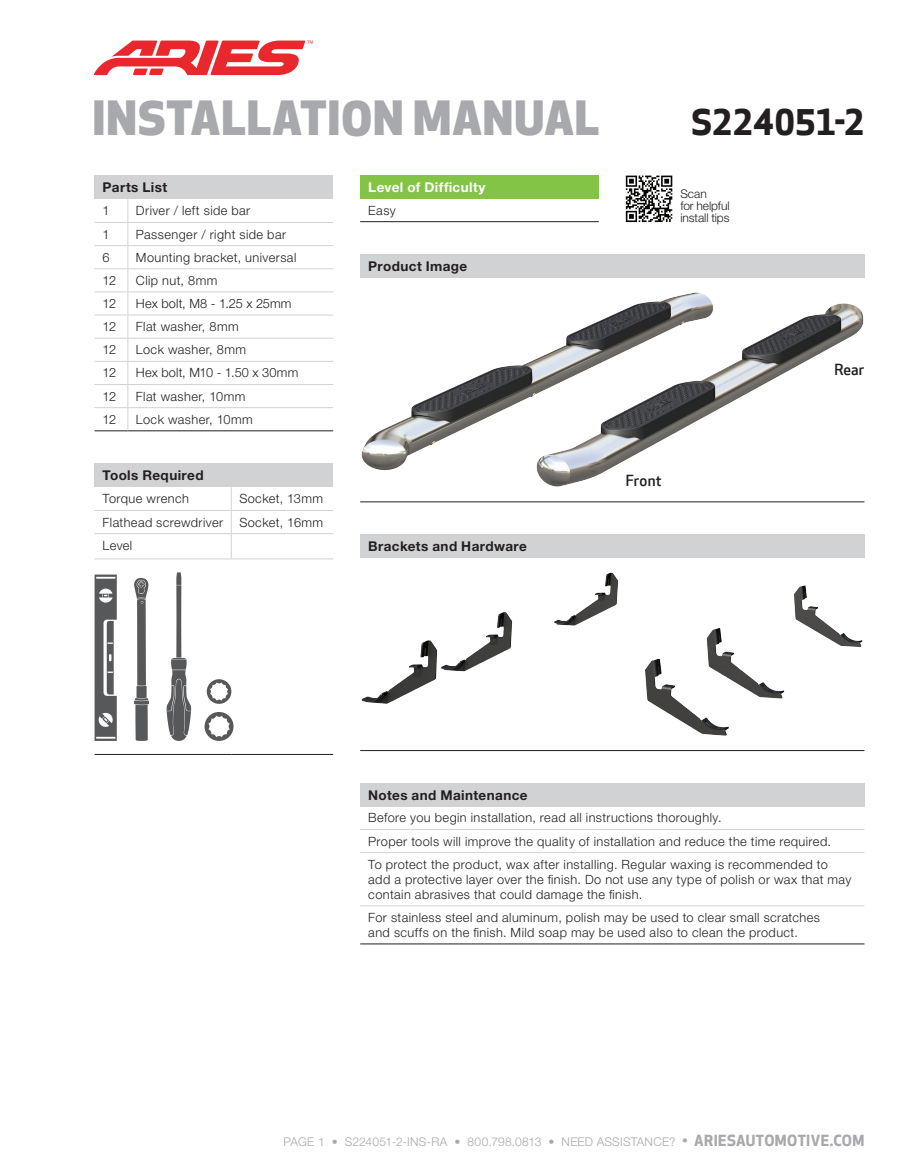
<style>
.page{position:relative;width:905px;height:1175px;background:#fff}
.page>*{position:absolute;margin:0;border:0;box-sizing:border-box;transform-origin:0 0}
.t1{font:800 46.05px "Apex New";letter-spacing:.02em;color:#a8a9ad}
.t2{font:700 34.5px "Apex New";letter-spacing:-.005em;color:#231f20}
.t3{font:500 15px "Apex New";letter-spacing:.01em;color:#231f20}
.t4{font:700 13.5px "Helvetica Neue LT Std";letter-spacing:.03em;color:#231f20}
.t5{font:700 13.5px "Helvetica Neue LT Std";letter-spacing:.03em;color:#fff}
.t6{font:300 12.75px/23.1px "Helvetica Neue LT Std";letter-spacing:.03em;color:#231f20}
.t7{font:300 12px "Helvetica Neue LT Std";letter-spacing:.02em;color:#a8a9ad}
.t8{font:300 12px/12px "Helvetica Neue LT Std";letter-spacing:-.005em;color:#231f20}
.s1{font-family:"Apex New";font-weight:500;font-size:15px}
.s2{font-family:"Apex New";font-weight:700;font-size:15px}
</style>
<div class="page">
<div style="left:360px;top:254px;width:504px;height:24px;background:#d1d2d4"></div>
<hr style="left:360px;top:501px;width:504px;height:1px;background:#231f20">
<img style="left:361px;top:292px;width:503px;height:195px">
<div style="left:360px;top:534px;width:504px;height:24px;background:#d1d2d4"></div>
<hr style="left:360px;top:750px;width:504px;height:1px;background:#231f20">
<img style="left:361px;top:572px;width:502px;height:164px">
<div style="left:360px;top:783px;width:504px;height:24px;background:#d1d2d4"></div>
<hr style="left:360px;top:829px;width:504px;height:1px;background:#d1d2d4">
<hr style="left:360px;top:852px;width:504px;height:1px;background:#d1d2d4">
<hr style="left:360px;top:943px;width:504px;height:1px;background:#231f20">
<hr style="left:360px;top:905px;width:504px;height:1px;background:#d1d2d4">
<div style="left:360px;top:176px;width:238px;height:23px;background:#83c447"></div>
<hr style="left:360px;top:221px;width:238px;height:1px;background:#231f20">
<svg style="left:626px;top:176px;width:46px;height:46px"></svg>
<svg style="left:94px;top:41px;width:219px;height:34px"></svg>
<div style="left:94px;top:463px;width:239px;height:24px;background:#d1d2d4"></div>
<hr style="left:94px;top:510px;width:137px;height:1px;background:#d1d2d4">
<hr style="left:231px;top:510px;width:102px;height:1px;background:#d1d2d4">
<hr style="left:94px;top:533px;width:137px;height:1px;background:#d1d2d4">
<hr style="left:231px;top:533px;width:102px;height:1px;background:#d1d2d4">
<hr style="left:94px;top:558px;width:137px;height:1px;background:#d1d2d4">
<hr style="left:231px;top:558px;width:102px;height:1px;background:#d1d2d4">
<hr style="left:94px;top:754px;width:137px;height:1px;background:#231f20">
<hr style="left:231px;top:754px;width:102px;height:1px;background:#231f20">
<svg style="left:231px;top:487px;width:1px;height:71px"></svg>
<svg style="left:94px;top:574px;width:23px;height:167px"></svg>
<svg style="left:134px;top:578px;width:15px;height:163px"></svg>
<svg style="left:166px;top:572px;width:25px;height:169px"></svg>
<svg style="left:204px;top:712px;width:29px;height:29px"></svg>
<svg style="left:207px;top:679px;width:24px;height:25px"></svg>
<div style="left:94px;top:176px;width:239px;height:23px;background:#d1d2d4"></div>
<hr style="left:94px;top:222px;width:34px;height:1px;background:#d1d2d4">
<hr style="left:128px;top:222px;width:205px;height:1px;background:#d1d2d4">
<hr style="left:94px;top:245px;width:34px;height:1px;background:#d1d2d4">
<hr style="left:128px;top:245px;width:205px;height:1px;background:#d1d2d4">
<hr style="left:94px;top:268px;width:34px;height:1px;background:#d1d2d4">
<hr style="left:128px;top:268px;width:205px;height:1px;background:#d1d2d4">
<hr style="left:94px;top:291px;width:34px;height:1px;background:#d1d2d4">
<hr style="left:128px;top:291px;width:205px;height:1px;background:#d1d2d4">
<hr style="left:94px;top:315px;width:34px;height:1px;background:#d1d2d4">
<hr style="left:128px;top:315px;width:205px;height:1px;background:#d1d2d4">
<hr style="left:94px;top:338px;width:34px;height:1px;background:#d1d2d4">
<hr style="left:128px;top:338px;width:205px;height:1px;background:#d1d2d4">
<hr style="left:94px;top:361px;width:34px;height:1px;background:#d1d2d4">
<hr style="left:128px;top:361px;width:205px;height:1px;background:#d1d2d4">
<hr style="left:94px;top:384px;width:34px;height:1px;background:#d1d2d4">
<hr style="left:128px;top:384px;width:205px;height:1px;background:#d1d2d4">
<hr style="left:94px;top:407px;width:34px;height:1px;background:#d1d2d4">
<hr style="left:128px;top:407px;width:205px;height:1px;background:#d1d2d4">
<hr style="left:94px;top:430px;width:34px;height:1px;background:#231f20">
<hr style="left:128px;top:430px;width:205px;height:1px;background:#231f20">
<svg style="left:127px;top:199px;width:1px;height:231px"></svg>
<h1 class="t1" style="left:93px;top:93px;width:508px">INSTALLATION MANUAL</h1>
<h2 class="t2" style="left:691px;top:102px;width:174px">S224051-2</h2>
<p class="t4" style="left:103px;top:179px;width:66px">Parts List</p>
<p class="t6" style="left:103px;top:199px;width:9px">1</p>
<p class="t6" style="left:136px;top:199px;width:116px">Driver / left side bar</p>
<p class="t6" style="left:103px;top:222px;width:9px">1</p>
<p class="t6" style="left:136px;top:222px;width:152px">Passenger / right side bar</p>
<p class="t6" style="left:103px;top:245px;width:9px">6</p>
<p class="t6" style="left:136px;top:245px;width:162px">Mounting bracket, universal</p>
<p class="t6" style="left:103px;top:268px;width:15px">12</p>
<p class="t6" style="left:136px;top:268px;width:83px">Clip nut, 8mm</p>
<p class="t6" style="left:103px;top:292px;width:15px">12</p>
<p class="t6" style="left:136px;top:292px;width:157px">Hex bolt, M8 - 1.25 x 25mm</p>
<p class="t6" style="left:103px;top:315px;width:15px">12</p>
<p class="t6" style="left:136px;top:315px;width:104px">Flat washer, 8mm</p>
<p class="t6" style="left:103px;top:338px;width:15px">12</p>
<p class="t6" style="left:136px;top:338px;width:112px">Lock washer, 8mm</p>
<p class="t6" style="left:103px;top:361px;width:15px">12</p>
<p class="t6" style="left:136px;top:361px;width:164px">Hex bolt, M10 - 1.50 x 30mm</p>
<p class="t6" style="left:103px;top:384px;width:15px">12</p>
<p class="t6" style="left:136px;top:384px;width:111px">Flat washer, 10mm</p>
<p class="t6" style="left:103px;top:407px;width:15px">12</p>
<p class="t6" style="left:136px;top:407px;width:118px">Lock washer, 10mm</p>
<p class="t4" style="left:103px;top:467px;width:102px">Tools Required</p>
<p class="t6" style="left:103px;top:487px;width:88px">Torque wrench</p>
<p class="t6" style="left:239px;top:487px;width:85px">Socket, 13mm</p>
<p class="t6" style="left:103px;top:510px;width:122px">Flathead screwdriver</p>
<p class="t6" style="left:239px;top:510px;width:85px">Socket, 16mm</p>
<p class="t6" style="left:103px;top:533px;width:31px">Level</p>
<p class="t5" style="left:368px;top:179px;width:119px">Level of Difficulty</p>
<p class="t6" style="left:368px;top:198px;width:29px">Easy</p>
<p class="t4" style="left:368px;top:258px;width:100px">Product Image</p>
<p class="t4" style="left:368px;top:538px;width:160px">Brackets and Hardware</p>
<p class="t8" style="left:680px;top:187px;width:51px">Scan<br>for helpful install tips</p>
<p class="t3" style="left:626px;top:472px;width:37px">Front</p>
<p class="t3" style="left:834px;top:361px;width:32px">Rear</p>
<p class="t4" style="left:368px;top:787px;width:161px">Notes and Maintenance</p>
<p class="t6" style="left:368px;top:806px;width:464px">Before you begin installation, read all instructions thoroughly.<br>Proper tools will improve the quality of installation and reduce the time required.<br>To protect the product, wax after installing. Regular waxing is recommended to</p>
<p class="t6" style="left:368px;top:871px;width:484px;line-height:15px">add a protective layer over the finish. Do not use any type of polish or wax that may contain abrasives that could damage the finish.</p>
<p class="t6" style="left:368px;top:909px;width:453px;line-height:15px">For stainless steel and aluminum, polish may be used to clear small scratches and scuffs on the finish. Mild soap may be used also to clean the product.</p>
<p class="t7" style="left:283px;top:1134px;width:582px">PAGE 1 • S224051-2-INS-RA • 800.798.0813 • NEED ASSISTANCE? <span class="s1">•</span> <span class="s2">ARIESAUTOMOTIVE.COM</span></p>
</div>
